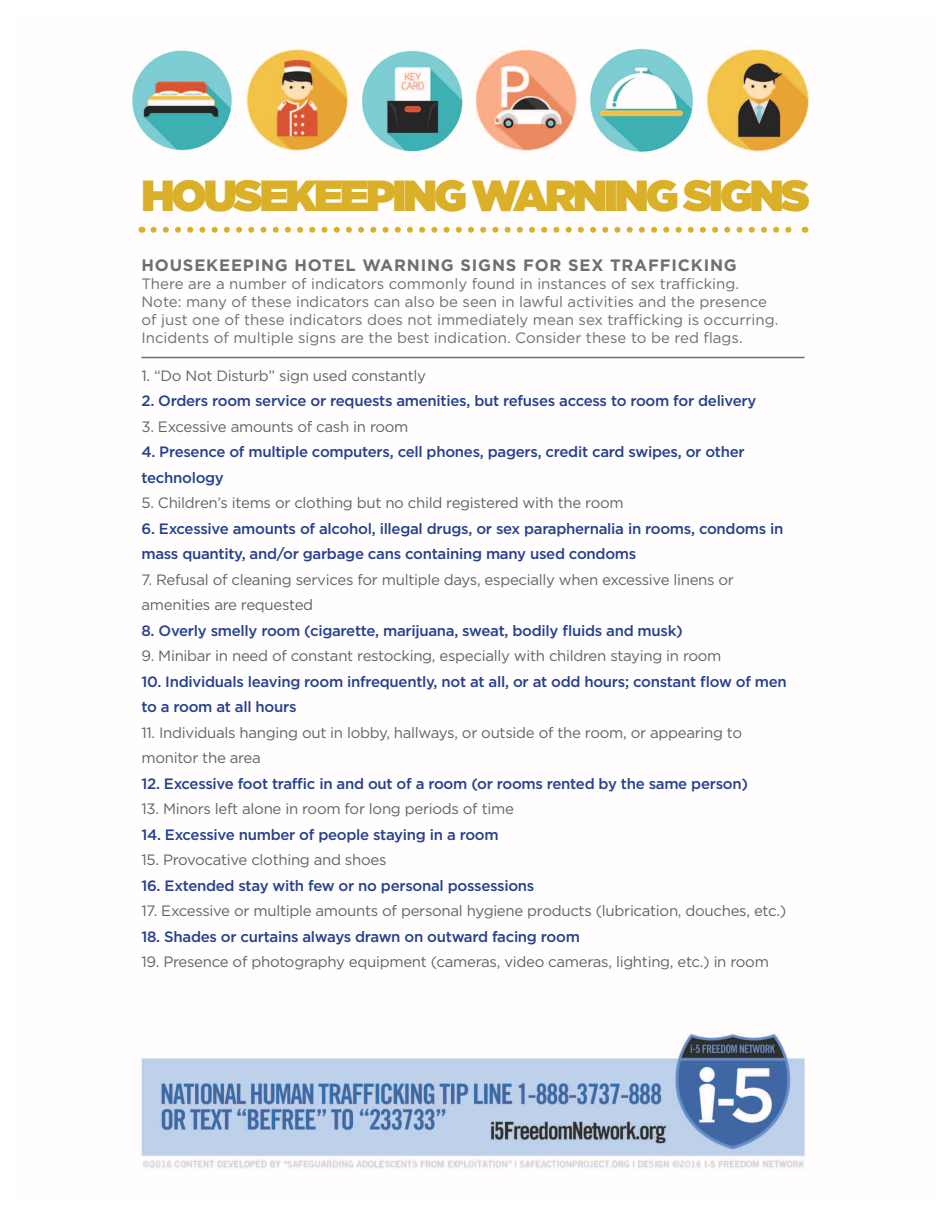
<style>
.page{position:relative;width:945px;height:1215px;background:#fff}
.page>*{position:absolute;margin:0;border:0;box-sizing:border-box;transform-origin:0 0}
.t1{font:900 43.5px "Gotham";letter-spacing:-.07em;color:#d9b028}
.t2{font:700 16.5px "Gotham";letter-spacing:.05em;color:#6d6f71}
.t3{font:500 15px/25.5px "Gotham";letter-spacing:-.02em;color:#25408f}
.t4{font:15px/25.5px "Gotham";letter-spacing:-.02em;color:#636466}
.t5{font:15px/18px "Gotham";color:#6d6f71}
</style>
<div class="page">
<img style="left:131px;top:47px;width:681px;height:1123px">
<hr style="left:141px;top:357px;width:664px;height:1px;background:#6d6f71">
<svg style="left:154px;top:227px;width:645px;height:6px"></svg>
<h1 class="t1" style="left:141px;top:171px;width:670px">HOUSEKEEPING WARNING SIGNS</h1>
<p class="t2" style="left:141px;top:256px;width:597px">HOUSEKEEPING HOTEL WARNING SIGNS FOR SEX TRAFFICKING</p>
<p class="t5" style="left:141px;top:275px;width:638px">There are a number of indicators commonly found in instances of sex trafficking.<br>Note: many of these indicators can also be seen in lawful activities and the presence of just one of these indicators does not immediately mean sex trafficking is occurring.<br>Incidents of multiple signs are the best indication. Consider these to be red flags.</p>
<p class="t4" style="left:141px;top:363px;width:286px">1. “Do Not Disturb” sign used constantly</p>
<p class="t3" style="left:141px;top:388px;width:616px">2. Orders room service or requests amenities, but refuses access to room for delivery</p>
<p class="t4" style="left:141px;top:414px;width:269px">3. Excessive amounts of cash in room</p>
<p class="t3" style="left:141px;top:439px;width:605px">4. Presence of multiple computers, cell phones, pagers, credit card swipes, or other technology</p>
<p class="t4" style="left:141px;top:490px;width:484px">5. Children’s items or clothing but no child registered with the room</p>
<p class="t3" style="left:141px;top:515px;width:644px">6. Excessive amounts of alcohol, illegal drugs, or sex paraphernalia in rooms, condoms in mass quantity, and/or garbage cans containing many used condoms</p>
<p class="t4" style="left:141px;top:567px;width:594px">7. Refusal of cleaning services for multiple days, especially when excessive linens or amenities are requested</p>
<p class="t3" style="left:141px;top:617px;width:543px">8. Overly smelly room (cigarette, marijuana, sweat, bodily fluids and musk)</p>
<p class="t4" style="left:141px;top:643px;width:582px">9. Minibar in need of constant restocking, especially with children staying in room</p>
<p class="t3" style="left:141px;top:668px;width:647px">10. Individuals leaving room infrequently, not at all, or at odd hours; constant flow of men to a room at all hours</p>
<p class="t4" style="left:141px;top:720px;width:602px">11. Individuals hanging out in lobby, hallways, or outside of the room, or appearing to monitor the area</p>
<p class="t3" style="left:141px;top:770px;width:608px">12. Excessive foot traffic in and out of a room (or rooms rented by the same person)</p>
<p class="t4" style="left:141px;top:796px;width:374px">13. Minors left alone in room for long periods of time</p>
<p class="t3" style="left:141px;top:821px;width:359px">14. Excessive number of people staying in a room</p>
<p class="t4" style="left:141px;top:847px;width:247px">15. Provocative clothing and shoes</p>
<p class="t3" style="left:141px;top:872px;width:394px">16. Extended stay with few or no personal possessions</p>
<p class="t4" style="left:141px;top:898px;width:646px">17. Excessive or multiple amounts of personal hygiene products (lubrication, douches, etc.)</p>
<p class="t3" style="left:141px;top:923px;width:440px">18. Shades or curtains always drawn on outward facing room</p>
<p class="t4" style="left:141px;top:949px;width:629px">19. Presence of photography equipment (cameras, video cameras, lighting, etc.) in room</p>
</div>
